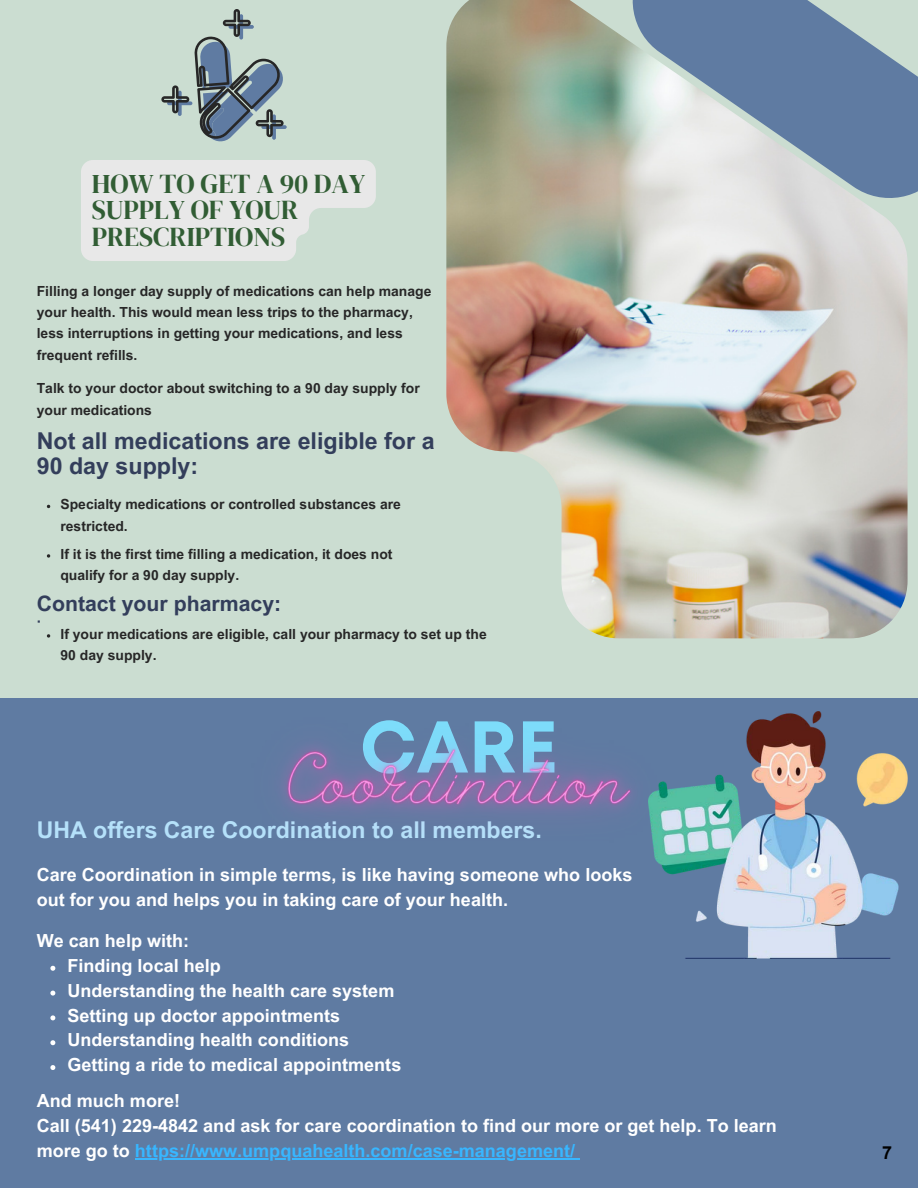
<style>
.page{position:relative;width:918px;height:1188px;background:#cbddd1}
.page>*{position:absolute;margin:0;border:0;box-sizing:border-box;transform-origin:0 0}
.t1{font:700 73.05px "Mont";color:#7ddcfa}
.t2{font:27.15px/26.5px "DM Serif Display";color:#315d34}
.t3{font:700 23.25px/25.8px "Arial MT Pro";color:#333e5b}
.t4{font:700 23.1px "Arial MT Pro";color:#b5e1fa}
.t5{font:700 21.3px "Arial MT Pro";color:#333e5b}
.t6{font:700 18px/24.8px "Arial MT Pro";color:#fff}
.t7{font:700 18px "Arial MT Pro";color:#000}
.t8{font:700 15.45px "Arial MT Pro";color:#333e5b}
.t9{font:700 13.95px/21.3px "Arial MT Pro";color:#272727}
.s1{color:#38b6ff}
</style>
<div class="page">
<img style="left:446px;top:0;width:462px;height:638px">
<svg style="left:624px;top:0;width:294px;height:207px;fill:#5f7ba2"></svg>
<svg style="left:161px;top:9px;width:125px;height:133px"></svg>
<div style="left:0;top:698px;width:918px;height:490px;background:#5f7ba2"></div>
<img style="left:686px;top:712px;width:222px;height:246px">
<svg style="left:81px;top:160px;width:295px;height:101px;background:#e4e6e4"></svg>
<svg style="left:47px;top:554px;width:3px;height:4px"></svg>
<svg style="left:47px;top:634px;width:3px;height:4px"></svg>
<svg style="left:50px;top:966px;width:5px;height:5px"></svg>
<svg style="left:50px;top:991px;width:5px;height:5px"></svg>
<svg style="left:50px;top:1015px;width:5px;height:5px"></svg>
<svg style="left:50px;top:1040px;width:5px;height:5px"></svg>
<svg style="left:50px;top:1065px;width:5px;height:5px"></svg>
<hr style="left:135px;top:1158px;width:440px;height:1px;background:#38b6ff">
<img style="left:281px;top:712px;width:427px;height:186px">
<h2 class="t2" style="left:92px;top:171px;width:275px">HOW TO GET A 90 DAY<br>SUPPLY OF YOUR<br>PRESCRIPTIONS</h2>
<p class="t9" style="left:37px;top:280px;width:396px">Filling a longer day supply of medications can help manage your health. This would mean less trips to the pharmacy, less interruptions in getting your medications, and less frequent refills.</p>
<p class="t9" style="left:37px;top:378px;width:385px">Talk to your doctor about switching to a 90 day supply for your medications</p>
<h3 class="t3" style="left:37px;top:428px;width:399px">Not all medications are eligible for a<br>90 day supply:</h3>
<p class="t9" style="left:60px;top:494px;width:342px">Specialty medications or controlled substances are restricted.</p>
<p class="t9" style="left:60px;top:544px;width:334px">If it is the first time filling a medication, it does not qualify for a 90 day supply.</p>
<p class="t8" style="left:37px;top:613px;width:6px">·</p>
<h3 class="t5" style="left:37px;top:591px;width:246px">Contact your pharmacy:</h3>
<p class="t9" style="left:60px;top:624px;width:428px">If your medications are eligible, call your pharmacy to set up the<br>90 day supply.</p>
<h1 class="t1" style="left:360px;top:699px;width:199px">CARE</h1>
<h3 class="t4" style="left:37px;top:816px;width:507px">UHA offers Care Coordination to all members.</h3>
<p class="t6" style="left:37px;top:863px;width:597px">Care Coordination in simple terms, is like having someone who looks out for you and helps you in taking care of your health.</p>
<p class="t6" style="left:67px;top:929px;width:335px;text-indent:-31px">We can help with:<br>Finding local help<br>Understanding the health care system<br>Setting up doctor appointments<br>Understanding health conditions<br>Getting a ride to medical appointments</p>
<p class="t6" style="left:37px;top:1089px;width:742px">And much more!<br>Call (541) 229-4842 and ask for care coordination to find our more or get help. To learn more go to <span class="s1">https://www.umpquahealth.com/case-management/</span></p>
<p class="t7" style="left:882px;top:1142px;width:12px">7</p>
</div>
